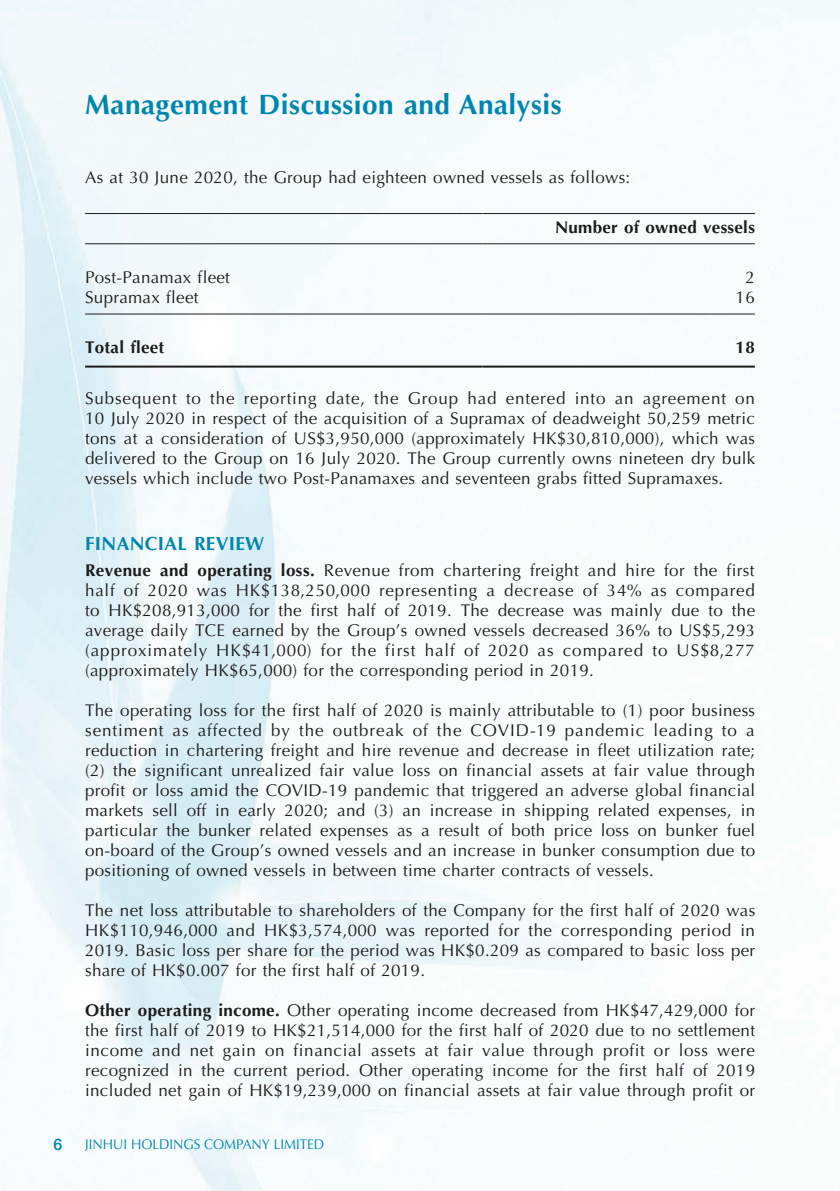
<style>
.page{position:relative;width:840px;height:1191px;background:#fff}
.page>*{position:absolute;margin:0;border:0;box-sizing:border-box;transform-origin:0 0}
.t1{font:700 28px "Optima LT Std";letter-spacing:.015em;color:#0086ae}
.t2{font:700 19px "Optima LT Std";letter-spacing:.015em;color:#0086ae}
.t3{font:17px/20px "Optima LT Std";letter-spacing:.015em;color:#1c1c1b;text-align:justify}
.t4{font:700 17px "Optima LT Std";letter-spacing:.015em;color:#1c1c1b}
.t5{font:500 16px "Helvetica Neue LT Std";color:#0086ae}
.t6{font:14px "Optima LT Std";color:#0086ae;scale:.95 1}
.s1{font-weight:700}
</style>
<div class="page">
<img style="left:0;top:0;width:839px;height:1191px">
<hr style="left:85px;top:213px;width:397px;height:1px;background:#1c1c1b">
<hr style="left:482px;top:213px;width:272px;height:1px;background:#1c1c1b">
<hr style="left:85px;top:243px;width:397px;height:1px;background:#1c1c1b">
<hr style="left:482px;top:243px;width:272px;height:1px;background:#1c1c1b">
<hr style="left:85px;top:313px;width:397px;height:1px;background:#1c1c1b">
<hr style="left:482px;top:313px;width:272px;height:1px;background:#1c1c1b">
<hr style="left:85px;top:365px;width:397px;height:2px;background:#1c1c1b">
<hr style="left:482px;top:365px;width:272px;height:2px;background:#1c1c1b">
<h1 class="t1" style="left:85px;top:88px;width:477px">Management Discussion and Analysis</h1>
<p class="t3" style="left:85px;top:167px;width:546px">As at 30 June 2020, the Group had eighteen owned vessels as follows:</p>
<p class="t4" style="left:554px;top:217px;width:201px">Number of owned vessels</p>
<p class="t3" style="left:85px;top:267px;width:146px">Post-Panamax fleet</p>
<p class="t3" style="left:745px;top:267px;width:11px">2</p>
<p class="t3" style="left:85px;top:287px;width:115px">Supramax fleet</p>
<p class="t3" style="left:735px;top:287px;width:21px">16</p>
<p class="t4" style="left:85px;top:338px;width:81px">Total fleet</p>
<p class="t4" style="left:735px;top:338px;width:21px">18</p>
<p class="t3" style="left:85px;top:388px;width:671px">Subsequent to the reporting date, the Group had entered into an agreement on 10 July 2020 in respect of the acquisition of a Supramax of deadweight 50,259 metric tons at a consideration of US$3,950,000 (approximately HK$30,810,000), which was delivered to the Group on 16 July 2020. The Group currently owns nineteen dry bulk vessels which include two Post-Panamaxes and seventeen grabs fitted Supramaxes.</p>
<p class="t2" style="left:85px;top:533px;width:181px">FINANCIAL REVIEW</p>
<p class="t3" style="left:85px;top:560px;width:671px"><span class="s1">Revenue and operating loss.</span> Revenue from chartering freight and hire for the first half of 2020 was HK$138,250,000 representing a decrease of 34% as compared to HK$208,913,000 for the first half of 2019. The decrease was mainly due to the average daily TCE earned by the Group’s owned vessels decreased 36% to US$5,293 (approximately HK$41,000) for the first half of 2020 as compared to US$8,277 (approximately HK$65,000) for the corresponding period in 2019.</p>
<p class="t3" style="left:85px;top:700px;width:671px">The operating loss for the first half of 2020 is mainly attributable to (1) poor business sentiment as affected by the outbreak of the COVID-19 pandemic leading to a reduction in chartering freight and hire revenue and decrease in fleet utilization rate; (2) the significant unrealized fair value loss on financial assets at fair value through profit or loss amid the COVID-19 pandemic that triggered an adverse global financial markets sell off in early 2020; and (3) an increase in shipping related expenses, in particular the bunker related expenses as a result of both price loss on bunker fuel on-board of the Group’s owned vessels and an increase in bunker consumption due to positioning of owned vessels in between time charter contracts of vessels.</p>
<p class="t3" style="left:85px;top:900px;width:671px">The net loss attributable to shareholders of the Company for the first half of 2020 was HK$110,946,000 and HK$3,574,000 was reported for the corresponding period in 2019. Basic loss per share for the period was HK$0.209 as compared to basic loss per share of HK$0.007 for the first half of 2019.</p>
<p class="t3" style="left:85px;top:1000px;width:671px"><span class="s1">Other operating income.</span> Other operating income decreased from HK$47,429,000 for the first half of 2019 to HK$21,514,000 for the first half of 2020 due to no settlement income and net gain on financial assets at fair value through profit or loss were recognized in the current period. Other operating income for the first half of 2019 included net gain of HK$19,239,000 on financial assets at fair value through profit or</p>
<p class="t5" style="left:53px;top:1134px;width:10px">6</p>
<p class="t6" style="left:85px;top:1136px;width:253px">JINHUI HOLDINGS COMPANY LIMITED</p>
</div>
